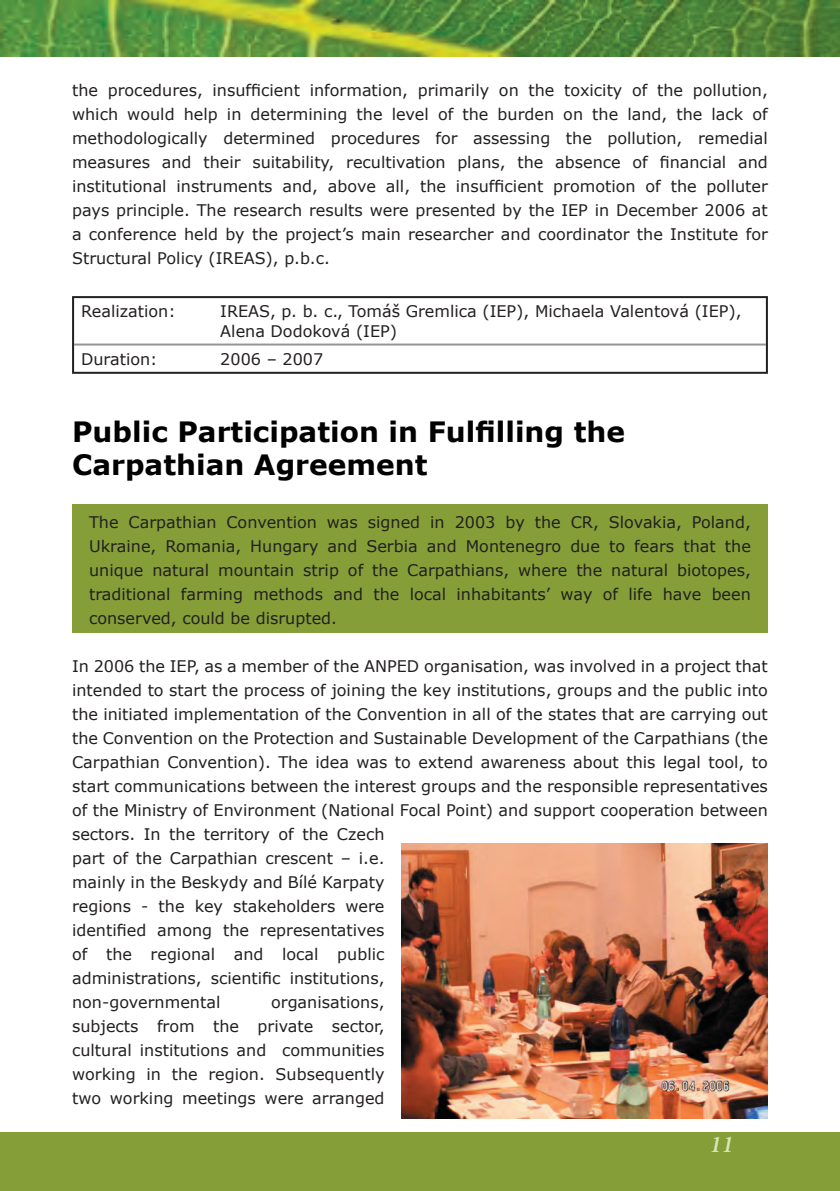
<style>
.page{position:relative;width:840px;height:1191px;background:#fff}
.page>*{position:absolute;margin:0;border:0;box-sizing:border-box;transform-origin:0 0}
.t1{font:700 28px/33.6px "Verdana";color:#000}
.t2{font:italic 600 24px "Minion Pro";color:#d7e7b3}
.t3{font:16px/24px "Verdana";color:#231f20;text-align:justify}
</style>
<div class="page">
<img style="left:0;top:0;width:839px;height:56px">
<div style="left:0;top:1132px;width:839px;height:59px;background:#859e38"></div>
<div style="left:72px;top:504px;width:695px;height:128px;background:#859e38"></div>
<hr style="left:72px;top:296px;width:140px;height:2px;background:#231f20">
<hr style="left:72px;top:298px;width:2px;height:46px;background:#231f20">
<hr style="left:212px;top:296px;width:555px;height:2px;background:#231f20">
<hr style="left:765px;top:298px;width:2px;height:46px;background:#231f20">
<hr style="left:72px;top:344px;width:2px;height:28px;background:#231f20">
<hr style="left:765px;top:344px;width:2px;height:28px;background:#231f20">
<hr style="left:72px;top:372px;width:140px;height:2px;background:#231f20">
<hr style="left:212px;top:372px;width:555px;height:2px;background:#231f20">
<hr style="left:74px;top:343px;width:138px;height:2px;background:#939598">
<hr style="left:212px;top:343px;width:553px;height:2px;background:#939598">
<img style="left:401px;top:843px;width:366px;height:275px">
<p class="t3" style="left:72px;top:78px;width:697px">the procedures, insufficient information, primarily on the toxicity of the pollution, which would help in determining the level of the burden on the land, the lack of methodologically determined procedures for assessing the pollution, remedial measures and their suitability, recultivation plans, the absence of financial and institutional instruments and, above all, the insufficient promotion of the polluter pays principle. The research results were presented by the IEP in December 2006 at a conference held by the project’s main researcher and coordinator the Institute for Structural Policy (IREAS), p.b.c.</p>
<p class="t3" style="left:81px;top:299px;width:96px">Realization:</p>
<p class="t3" style="left:220px;top:301px;width:522px;line-height:19.2px">IREAS, p. b. c., Tomáš Gremlica (IEP), Michaela Valentová (IEP),<br>Alena Dodoková (IEP)</p>
<p class="t3" style="left:81px;top:346px;width:78px">Duration:</p>
<p class="t3" style="left:220px;top:346px;width:104px">2006 – 2007</p>
<h1 class="t1" style="left:72px;top:414px;width:554px">Public Participation in Fulfilling the<br>Carpathian Agreement</h1>
<p class="t3" style="left:89px;top:510px;width:663px">The Carpathian Convention was signed in 2003 by the CR, Slovakia, Poland, Ukraine, Romania, Hungary and Serbia and Montenegro due to fears that the unique natural mountain strip of the Carpathians, where the natural biotopes, traditional farming methods and the local inhabitants’ way of life have been conserved, could be disrupted.</p>
<p class="t3" style="left:72px;top:654px;width:697px;text-align:left">In 2006 the IEP, as a member of the ANPED organisation, was involved in a project that intended to start the process of joining the key institutions, groups and the public into the initiated implementation of the Convention in all of the states that are carrying out the Convention on the Protection and Sustainable Development of the Carpathians (the Carpathian Convention). The idea was to extend awareness about this legal tool, to start communications between the interest groups and the responsible representatives of the Ministry of Environment (National Focal Point) and support cooperation between sectors. In the territory of the Czech<br>part of the Carpathian crescent – i.e.<br>mainly in the Beskydy and Bílé Karpaty<br>regions - the key stakeholders were<br>identified among the representatives<br>of the regional and local public<br>administrations, scientific institutions,<br>non-governmental</p>
<p class="t3" style="left:72px;top:990px;width:314px;text-indent:199px">organisations, subjects from the private sector, cultural institutions and communities working in the region. Subsequently two working meetings were arranged</p>
<h2 class="t2" style="left:709px;top:1130px;width:25px">11</h2>
</div>
